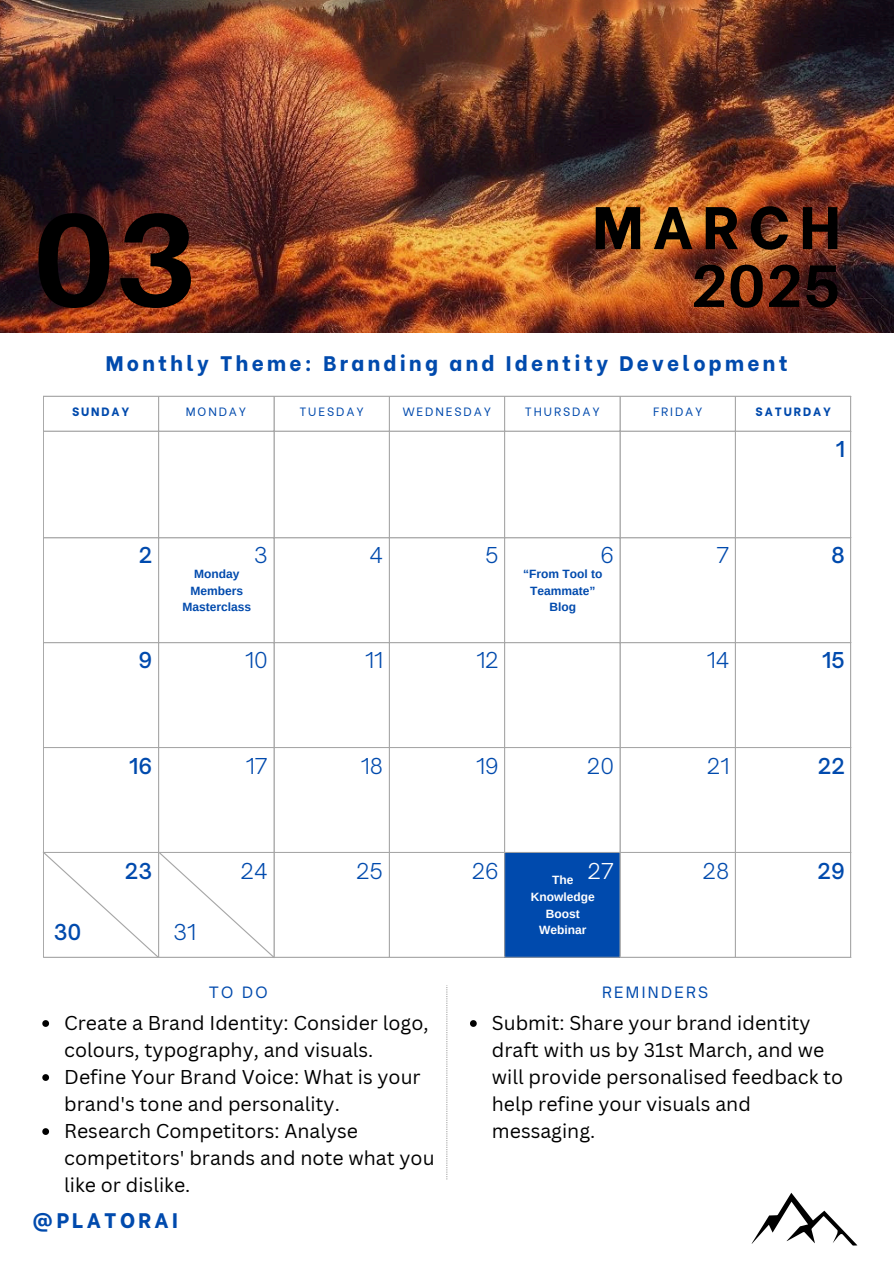
<style>
.page{position:relative;width:894px;height:1264px;background:#fff}
.page>*{position:absolute;margin:0;border:0;box-sizing:border-box;transform-origin:0 0}
.t1{font:700 132px "Aileron";color:#000}
.t2{font:800 60px "Be Vietnam";letter-spacing:.155em;color:#000}
.t3{font:700 60px "Aileron";color:#000}
.t4{font:800 21px "Be Vietnam";letter-spacing:.155em;color:#004aad}
.t5{font:300 21px "Open Sauce One";color:#004aad}
.t6{font:500 21px "Open Sauce One";color:#004aad}
.t7{font:300 21px "Open Sauce One";color:#fff}
.t8{font:19.5px/27px "Canva Sans";color:#000}
.t9{font:15px "Open Sauce One";letter-spacing:.155em;color:#004aad}
.t10{font:700 12px/16.6px "Arimo";color:#004aad;text-align:center}
.t11{font:12px "Be Vietnam";letter-spacing:.155em;color:#004aad}
.t12{font:700 12px/16.6px "Arimo";color:#fff;text-align:center}
.t13{font:800 12px "Be Vietnam";letter-spacing:.155em;color:#004aad}
</style>
<div class="page">
<img style="left:0;top:0;width:893px;height:332px">
<div style="left:504px;top:852px;width:116px;height:105px;background:#004aad"></div>
<hr style="left:43px;top:396px;width:1px;height:560px;background:#a6a6a6">
<hr style="left:158px;top:396px;width:1px;height:560px;background:#a6a6a6">
<hr style="left:273px;top:396px;width:1px;height:560px;background:#a6a6a6">
<hr style="left:389px;top:396px;width:1px;height:560px;background:#a6a6a6">
<hr style="left:504px;top:396px;width:1px;height:560px;background:#a6a6a6">
<hr style="left:619px;top:396px;width:1px;height:560px;background:#a6a6a6">
<hr style="left:734px;top:396px;width:1px;height:560px;background:#a6a6a6">
<hr style="left:850px;top:396px;width:1px;height:560px;background:#a6a6a6">
<hr style="left:43px;top:396px;width:807px;height:1px;background:#a6a6a6">
<hr style="left:43px;top:431px;width:807px;height:1px;background:#a6a6a6">
<hr style="left:43px;top:537px;width:807px;height:1px;background:#a6a6a6">
<hr style="left:43px;top:642px;width:807px;height:1px;background:#a6a6a6">
<hr style="left:43px;top:747px;width:807px;height:1px;background:#a6a6a6">
<hr style="left:43px;top:852px;width:807px;height:1px;background:#a6a6a6">
<hr style="left:43px;top:956px;width:807px;height:1px;background:#a6a6a6">
<svg style="left:42px;top:850px;width:234px;height:108px"></svg>
<svg style="left:751px;top:1192px;width:106px;height:53px"></svg>
<svg style="left:446px;top:985px;width:1px;height:194px"></svg>
<svg style="left:42px;top:1020px;width:7px;height:6px"></svg>
<svg style="left:42px;top:1074px;width:7px;height:6px"></svg>
<svg style="left:42px;top:1128px;width:7px;height:6px"></svg>
<svg style="left:470px;top:1020px;width:6px;height:6px"></svg>
<h1 class="t1" style="left:33px;top:178px;width:167px">03</h1>
<h1 class="t2" style="left:592px;top:177px;width:249px">MARCH</h1>
<h6 class="t3" style="left:690px;top:249px;width:152px">2025</h6>
<h5 class="t4" style="left:106px;top:346px;width:683px">Monthly Theme: Branding and Identity Development</h5>
<p class="t13" style="left:72px;top:402px;width:59px">SUNDAY</p>
<p class="t11" style="left:186px;top:402px;width:62px">MONDAY</p>
<p class="t11" style="left:299px;top:402px;width:66px">TUESDAY</p>
<p class="t11" style="left:402px;top:402px;width:90px">WEDNESDAY</p>
<p class="t11" style="left:525px;top:402px;width:76px">THURSDAY</p>
<p class="t11" style="left:653px;top:402px;width:51px">FRIDAY</p>
<p class="t13" style="left:755px;top:402px;width:77px">SATURDAY</p>
<p class="t6" style="left:835px;top:436px;width:11px">1</p>
<p class="t6" style="left:139px;top:542px;width:15px">2</p>
<p class="t5" style="left:254px;top:542px;width:15px">3</p>
<p class="t5" style="left:369px;top:542px;width:15px">4</p>
<p class="t5" style="left:485px;top:542px;width:15px">5</p>
<p class="t5" style="left:600px;top:542px;width:15px">6</p>
<p class="t5" style="left:716px;top:542px;width:14px">7</p>
<p class="t6" style="left:830px;top:542px;width:15px">8</p>
<p class="t10" style="left:182px;top:565px;width:70px">Monday<br>Members<br>Masterclass</p>
<h3 class="t10" style="left:523px;top:565px;width:81px">“From Tool to<br>Teammate”<br>Blog</h3>
<p class="t6" style="left:138px;top:647px;width:15px">9</p>
<p class="t5" style="left:245px;top:647px;width:24px">10</p>
<p class="t5" style="left:365px;top:647px;width:19px">11</p>
<p class="t5" style="left:476px;top:647px;width:24px">12</p>
<p class="t5" style="left:706px;top:647px;width:24px">14</p>
<p class="t6" style="left:821px;top:647px;width:24px">15</p>
<p class="t6" style="left:129px;top:752px;width:25px">16</p>
<p class="t5" style="left:246px;top:752px;width:23px">17</p>
<p class="t5" style="left:361px;top:752px;width:24px">18</p>
<p class="t5" style="left:476px;top:752px;width:24px">19</p>
<p class="t5" style="left:586px;top:752px;width:29px">20</p>
<p class="t5" style="left:706px;top:752px;width:24px">21</p>
<p class="t6" style="left:817px;top:752px;width:29px">22</p>
<p class="t6" style="left:125px;top:858px;width:29px">23</p>
<p class="t5" style="left:240px;top:858px;width:29px">24</p>
<p class="t5" style="left:356px;top:858px;width:28px">25</p>
<p class="t5" style="left:471px;top:858px;width:28px">26</p>
<p class="t7" style="left:587px;top:858px;width:28px">27</p>
<p class="t5" style="left:702px;top:858px;width:28px">28</p>
<p class="t6" style="left:817px;top:858px;width:29px">29</p>
<p class="t12" style="left:530px;top:871px;width:65px">The<br>Knowledge<br>Boost<br>Webinar</p>
<p class="t6" style="left:54px;top:919px;width:29px">30</p>
<p class="t5" style="left:174px;top:919px;width:24px">31</p>
<p class="t9" style="left:209px;top:983px;width:60px">TO DO</p>
<p class="t9" style="left:602px;top:983px;width:108px">REMINDERS</p>
<p class="t8" style="left:64px;top:1009px;width:366px">Create a Brand Identity: Consider logo, colours, typography, and visuals.</p>
<p class="t8" style="left:64px;top:1063px;width:358px">Define Your Brand Voice: What is your brand's tone and personality.</p>
<p class="t8" style="left:64px;top:1117px;width:372px">Research Competitors: Analyse competitors' brands and note what you like or dislike.</p>
<h6 class="t4" style="left:32px;top:1202px;width:147px">@PLATORAI</h6>
<h2 class="t8" style="left:491px;top:1009px;width:353px">Submit: Share your brand identity draft with us by 31st March, and we will provide personalised feedback to help refine your visuals and messaging.</h2>
</div>
